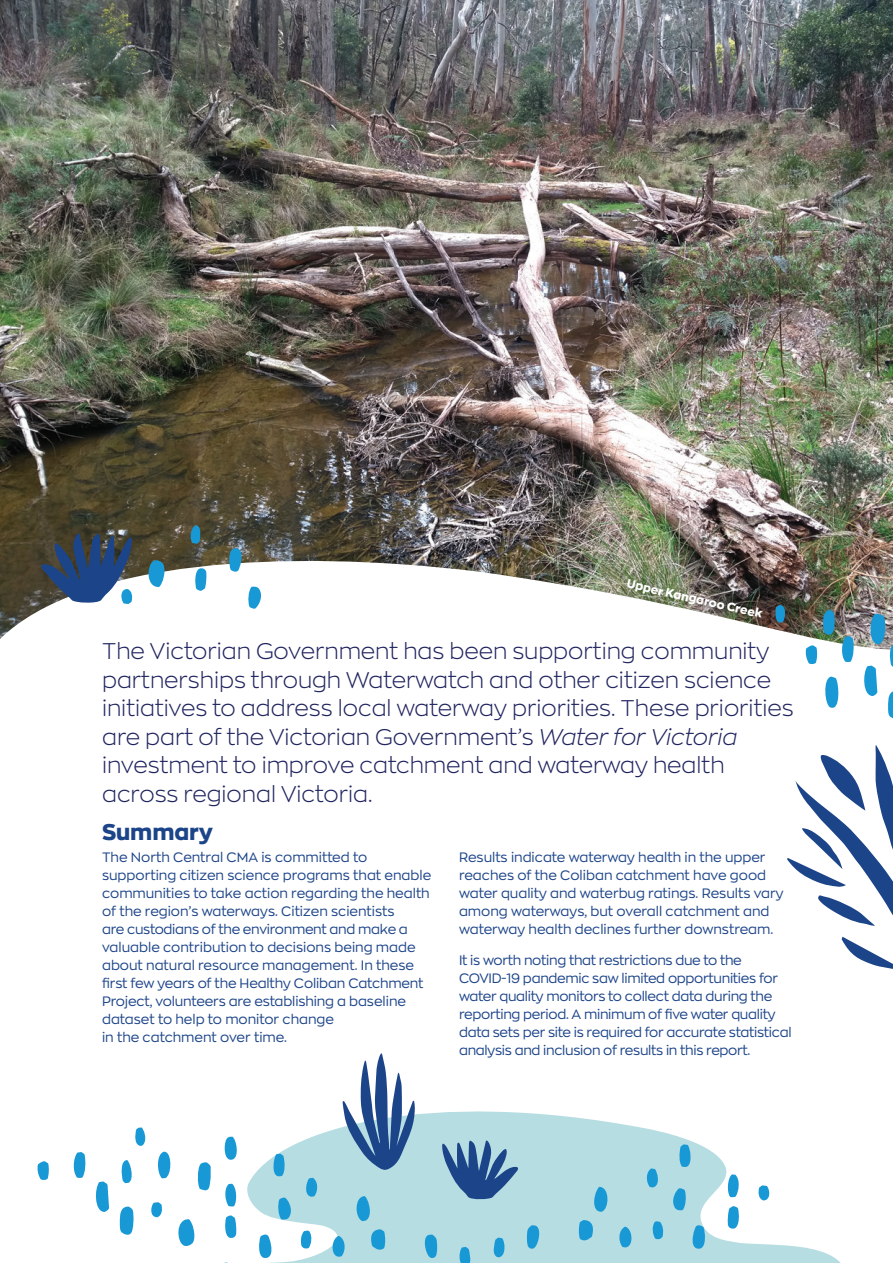
<style>
.page{position:relative;width:893px;height:1263px;background:#fff}
.page>*{position:absolute;margin:0;border:0;box-sizing:border-box;transform-origin:0 0}
.t1{font:300 22.5px/28.5px "Zona Pro";color:#20245f}
.t2{font:800 22.5px "Zona Pro";color:#1c4489}
.t3{font:13.5px/18px "Zona Pro";color:#1c4489}
.t4{font:13.5px/18px "Zona Pro";letter-spacing:-.02em;color:#1c4489}
.t5{font:800 12px "Zona Pro";color:#fff}
.s1{font-style:italic}
</style>
<div class="page">
<img style="left:0;top:0;width:893px;height:548px">
<img style="left:0;top:548px;width:893px;height:91px">
<svg style="left:775px;top:605px;width:118px;height:364px"></svg>
<svg style="left:228px;top:547px;width:15px;height:25px"></svg>
<svg style="left:247px;top:586px;width:17px;height:23px"></svg>
<svg style="left:145px;top:559px;width:21px;height:28px"></svg>
<svg style="left:187px;top:518px;width:14px;height:26px"></svg>
<svg style="left:194px;top:568px;width:13px;height:23px"></svg>
<svg style="left:41px;top:533px;width:92px;height:71px;background:#435773"></svg>
<svg style="left:119px;top:1101px;width:722px;height:162px"></svg>
<svg style="left:592px;top:1187px;width:18px;height:25px"></svg>
<svg style="left:578px;top:1220px;width:16px;height:22px"></svg>
<svg style="left:646px;top:1168px;width:14px;height:20px"></svg>
<svg style="left:618px;top:1226px;width:16px;height:22px"></svg>
<svg style="left:691px;top:1225px;width:15px;height:24px"></svg>
<svg style="left:651px;top:1221px;width:13px;height:19px"></svg>
<svg style="left:679px;top:1144px;width:14px;height:23px"></svg>
<svg style="left:671px;top:1188px;width:16px;height:22px"></svg>
<svg style="left:527px;top:1225px;width:14px;height:24px"></svg>
<svg style="left:492px;top:1237px;width:14px;height:21px"></svg>
<svg style="left:727px;top:1174px;width:13px;height:23px"></svg>
<svg style="left:727px;top:1206px;width:13px;height:23px"></svg>
<svg style="left:758px;top:1185px;width:13px;height:15px"></svg>
<svg style="left:354px;top:1196px;width:18px;height:25px"></svg>
<svg style="left:370px;top:1229px;width:16px;height:22px"></svg>
<svg style="left:304px;top:1178px;width:14px;height:19px"></svg>
<svg style="left:330px;top:1236px;width:16px;height:21px"></svg>
<svg style="left:258px;top:1234px;width:15px;height:25px"></svg>
<svg style="left:300px;top:1230px;width:13px;height:19px"></svg>
<svg style="left:271px;top:1153px;width:14px;height:24px"></svg>
<svg style="left:223px;top:1136px;width:17px;height:26px"></svg>
<svg style="left:277px;top:1197px;width:16px;height:23px"></svg>
<svg style="left:156px;top:1151px;width:16px;height:27px"></svg>
<svg style="left:37px;top:1161px;width:12px;height:19px"></svg>
<svg style="left:120px;top:1160px;width:15px;height:23px"></svg>
<svg style="left:423px;top:1234px;width:14px;height:24px"></svg>
<svg style="left:458px;top:1247px;width:14px;height:16px"></svg>
<svg style="left:175px;top:1219px;width:21px;height:28px"></svg>
<svg style="left:95px;top:1181px;width:14px;height:31px"></svg>
<svg style="left:120px;top:1206px;width:14px;height:30px"></svg>
<svg style="left:134px;top:1127px;width:13px;height:19px"></svg>
<svg style="left:73px;top:1152px;width:13px;height:26px"></svg>
<svg style="left:217px;top:1262px;width:14px;height:1px"></svg>
<svg style="left:224px;top:1184px;width:13px;height:23px"></svg>
<svg style="left:224px;top:1215px;width:13px;height:23px"></svg>
<svg style="left:197px;top:1162px;width:14px;height:31px"></svg>
<svg style="left:150px;top:1202px;width:13px;height:15px"></svg>
<svg style="left:343px;top:1053px;width:72px;height:118px"></svg>
<svg style="left:442px;top:1140px;width:76px;height:60px;background:#688fb4"></svg>
<p class="t5" style="left:629px;top:575px;width:140px;rotate:13deg">Upper Kangaroo Creek</p>
<p class="t1" style="left:102px;top:636px;width:693px">The Victorian Government has been supporting community partnerships through Waterwatch and other citizen science initiatives to address local waterway priorities. These priorities are part of the Victorian Government’s <span class="s1">Water for Victoria </span>investment to improve catchment and waterway health across regional Victoria.</p>
<h1 class="t2" style="left:102px;top:817px;width:112px">Summary</h1>
<p class="t3" style="left:102px;top:848px;width:331px">The North Central CMA is committed to supporting citizen science programs that enable communities to take action regarding the health of the region’s waterways. Citizen scientists<br>are custodians of the environment and make a valuable contribution to decisions being made about natural resource management. In these first few years of the Healthy Coliban Catchment Project, volunteers are establishing a baseline dataset to help to monitor change<br>in the catchment over time.</p>
<p class="t3" style="left:459px;top:848px;width:326px">Results indicate waterway health in the upper reaches of the Coliban catchment have good water quality and waterbug ratings. Results vary among waterways, but overall catchment and waterway health declines further downstream.</p>
<p class="t4" style="left:459px;top:951px;width:334px">It is worth noting that restrictions due to the COVID-19 pandemic saw limited opportunities for water quality monitors to collect data during the reporting period. A minimum of five water quality data sets per site is required for accurate statistical analysis and inclusion of results in this report.</p>
</div>
